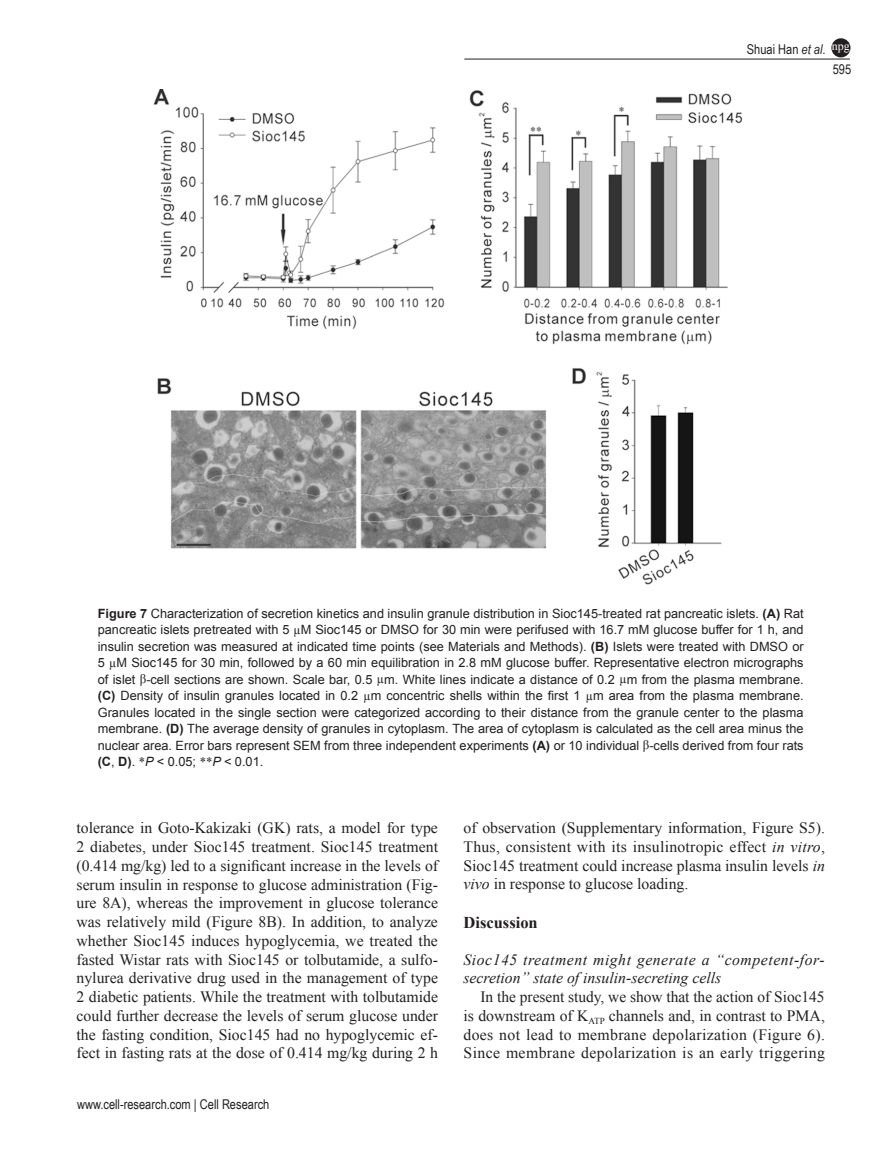
<style>
.page{position:relative;width:893px;height:1170px;background:#fff}
.page>*{position:absolute;margin:0;border:0;box-sizing:border-box;transform-origin:0 0}
.t1{font:700 16.5px "Times New Roman";color:#231f20}
.t2{font:15.75px/18.8px "Times New Roman PSMT2";color:#231f20;text-align:justify}
.t3{font:italic 15.75px/18.8px "Times New Roman";letter-spacing:.035em;color:#231f20}
.t4{font:15.75px "Times New Roman";color:#231f20}
.t5{font:13.5px "Arial Narrow";color:#231f20}
.t6{font:12.75px/16.5px "Arial";color:#231f20;text-align:justify}
.t7{font:12px "Times New Roman PSMT2";color:#fff}
.s1{font-style:italic}
.s2{font-weight:700}
.s3{font-family:"Arial Bold MT2"}
.s4{font-family:"Times New Roman"}
.s5{font-family:"Arial MT2"}
.s6{font-family:"Times New Roman PSMT2"}
.s7{font-family:"Times New Roman";font-style:italic}
</style>
<div class="page">
<hr style="left:464px;top:59px;width:386px;height:1px;background:#231f20">
<div style="left:832px;top:39px;width:18px;height:18px;background:#231f20;border-radius:50%"></div>
<div style="left:831px;top:38px;width:19px;height:19px;border:2px solid #231f20;border-radius:50%"></div>
<img style="left:153px;top:89px;width:590px;height:496px">
<p class="t5" style="left:747px;top:40px;width:80px">Shuai Han <span class="s1">et al</span>.</p>
<p class="t7" style="left:832px;top:38px;width:19px">npg</p>
<p class="t5" style="left:833px;top:59px;width:20px">595</p>
<p class="t6" style="left:98px;top:605px;width:707px"><span class="s2">Figure 7</span> Characterization of secretion kinetics and insulin granule distribution in Sioc145-treated rat pancreatic islets. <span class="s3">(A)</span> Rat pancreatic islets pretreated with 5 <span class="s4">µ</span>M Sioc145 or DMSO for 30 min were perifused with 16.7 mM glucose buffer for 1 h, and insulin secretion was measured at indicated time points (see Materials and Methods). <span class="s3">(B)</span> Islets were treated with DMSO or 5 <span class="s4">µ</span>M Sioc145 for 30 min, followed by a 60 min equilibration in 2.8 mM glucose buffer. Representative electron micrographs of islet <span class="s4">β</span>-cell sections are shown. Scale bar, 0.5 <span class="s4">µ</span>m. White lines indicate a distance of 0.2 <span class="s4">µ</span>m from the plasma membrane. <span class="s2">(C)</span> Density of insulin granules located in 0.2 <span class="s4">µ</span><span class="s5">m concentric shells within the first 1</span> <span class="s4">µ</span>m area from the plasma membrane.<br>Granules located in the single section were categorized according to their distance from the granule center to the plasma membrane. <span class="s3">(D)</span> The average density of granules in cytoplasm. The area of cytoplasm is calculated as the cell area minus the nuclear area. Error bars represent SEM from three independent experiments <span class="s3">(A)</span> or 10 individual <span class="s4">β</span>-cells derived from four rats <span class="s2">(C</span>, <span class="s2">D)</span>. <span class="s6">*</span><span class="s1">P</span> &lt; 0.05; <span class="s6">**</span><span class="s1">P</span> &lt; 0.01.</p>
<p class="t2" style="left:77px;top:818px;width:363px">tolerance in Goto-Kakizaki (GK) rats, a model for type<br>2 diabetes, under Sioc145 treatment. Sioc145 treatment</p>
<p class="t4" style="left:77px;top:854px;width:363px">(0.414 mg/kg) led to a significant increase in the levels of</p>
<p class="t2" style="left:77px;top:874px;width:363px">serum insulin in response to glucose administration (Fig&shy;ure 8A), whereas the improvement in glucose tolerance was relatively mild (Figure 8B). In addition, to analyze whether Sioc145 induces hypoglycemia, we treated the fasted Wistar rats with Sioc145 or tolbutamide, a sulfo&shy;nylurea derivative drug used in the management of type 2 diabetic patients. While the treatment with tolbutamide could further decrease the levels of serum glucose under the fasting condition, Sioc145 had no hypoglycemic ef&shy;fect in fasting rats at the dose of 0.414 mg/kg during 2 h</p>
<p class="t5" style="left:77px;top:1094px;width:194px">www.cell-research.com | Cell Research</p>
<p class="t2" style="left:463px;top:818px;width:363px">of observation (Supplementary information, Figure S5).<br>Thus, consistent with its insulinotropic effect <span class="s7">in vitro</span>, Sioc145 treatment could increase plasma insulin levels <span class="s7">in vivo</span> in response to glucose loading.</p>
<p class="t1" style="left:463px;top:910px;width:76px">Discussion</p>
<p class="t3" style="left:463px;top:949px;width:363px">Sioc145 treatment might generate a “competent-for&shy;secretion” state of insulin-secreting cells</p>
<p class="t2" style="left:463px;top:987px;width:363px;text-indent:17px">In the present study, we show that the action of Sioc145 is downstream of K<sub>ATP</sub> channels and, in contrast to PMA, does not lead to membrane depolarization (Figure 6).<br>Since membrane depolarization is an early triggering</p>
</div>
